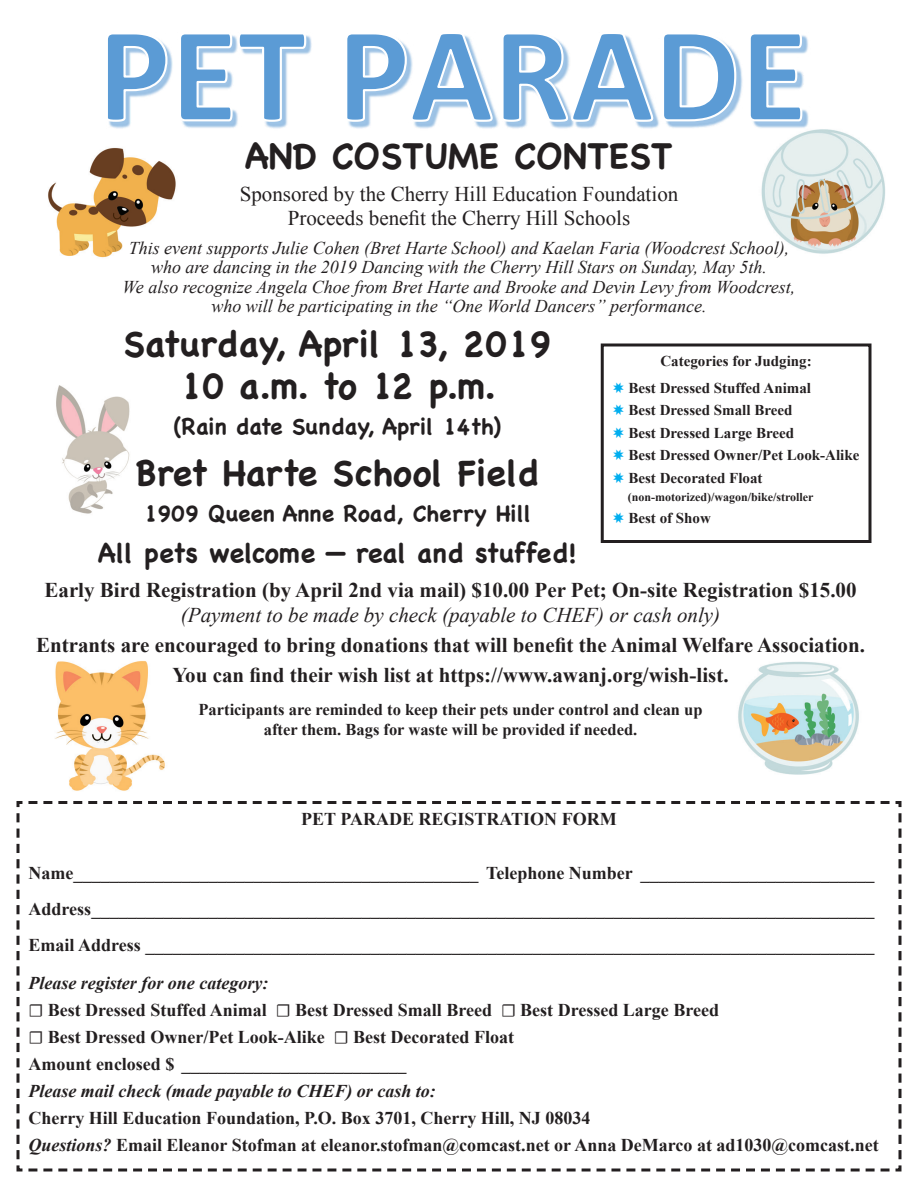
<style>
.page{position:relative;width:918px;height:1188px;background:#fff}
.page>*{position:absolute;margin:0;border:0;box-sizing:border-box;transform-origin:0 0}
.t1{font:700 36px/42px "Chalkboard SE";color:#231f20;text-align:center}
.t2{font:700 27px "Chalkboard SE";color:#231f20}
.t3{font:700 22.5px "Chalkboard SE";color:#231f20}
.t4{font:700 21px/30px "Times New Roman";color:#231f20;text-align:center}
.t5{font:21px "Times New Roman";color:#231f20}
.t6{font:italic 21px "Times New Roman";color:#231f20}
.t7{font:700 18px "Times New Roman";color:#231f20}
.t8{font:italic 18px/19.5px "Times New Roman";color:#231f20;text-align:center}
.t9{font:italic 700 18px "Times New Roman";color:#231f20}
.t10{font:700 16.5px/19.5px "Times New Roman";color:#231f20;text-align:center}
.t11{font:700 15px "Times New Roman";color:#231f20}
.t12{font:700 12px "Times New Roman";color:#231f20}
.s1{color:#00aeef}
.s2{font-family:"Minion Pro";font-weight:500}
.s3{font-style:italic}
</style>
<div class="page">
<img style="left:56px;top:385px;width:74px;height:129px">
<img style="left:48px;top:148px;width:128px;height:110px">
<img style="left:55px;top:661px;width:110px;height:130px">
<img style="left:761px;top:129px;width:124px;height:125px">
<img style="left:738px;top:661px;width:121px;height:114px">
<div style="left:601px;top:344px;width:271px;height:199px;border:3px solid #231f20"></div>
<img style="left:761px;top:129px;width:61px;height:7px">
<img style="left:109px;top:35px;width:702px;height:95px">
<svg style="left:108px;top:34px;width:696px;height:89px"></svg>
<svg style="left:16px;top:801px;width:886px;height:371px"></svg>
<p class="t1" style="left:245px;top:135px;width:429px">AND COSTUME CONTEST</p>
<p class="t5" style="left:240px;top:180px;width:440px">Sponsored by the Cherry Hill Education Foundation</p>
<p class="t5" style="left:288px;top:204px;width:344px">Proceeds benefit the Cherry Hill Schools</p>
<p class="t8" style="left:129px;top:238px;width:662px">This event supports Julie Cohen (Bret Harte School) and Kaelan Faria (Woodcrest School), who are dancing in the 2019 Dancing with the Cherry Hill Stars on Sunday, May 5th.</p>
<p class="t8" style="left:123px;top:277px;width:674px">We also recognize Angela Choe from Bret Harte and Brooke and Devin Levy from Woodcrest, who will be participating in the “One World Dancers” performance.</p>
<p class="t1" style="left:123px;top:322px;width:430px">Saturday, April 13, 2019<br>10 a.m. to 12 p.m.</p>
<p class="t3" style="left:173px;top:413px;width:329px">(Rain date Sunday, April 14th)</p>
<p class="t1" style="left:135px;top:451px;width:405px">Bret Harte School Field</p>
<p class="t3" style="left:144px;top:500px;width:389px">1909 Queen Anne Road, Cherry Hill</p>
<p class="t2" style="left:98px;top:537px;width:480px">All pets welcome — real and stuffed!</p>
<p class="t4" style="left:44px;top:574px;width:814px">Early Bird Registration (by April 2nd via mail) $10.00 Per Pet; On-site Registration $15.00</p>
<p class="t6" style="left:181px;top:601px;width:541px">(Payment to be made by check (payable to CHEF) or cash only)</p>
<p class="t4" style="left:36px;top:630px;width:830px">Entrants are encouraged to bring donations that will benefit the Animal Welfare Association.<br>You can find their wish list at https://www.awanj.org/wish-list.</p>
<p class="t10" style="left:199px;top:700px;width:506px">Participants are reminded to keep their pets under control and clean up after them. Bags for waste will be provided if needed.</p>
<p class="t11" style="left:660px;top:350px;width:153px">Categories for Judging:</p>
<p class="t11" style="left:613px;top:377px;width:200px"><span class="s1">✸</span> Best Dressed Stuffed Animal</p>
<p class="t11" style="left:613px;top:400px;width:181px"><span class="s1">✸</span> Best Dressed Small Breed</p>
<p class="t11" style="left:613px;top:422px;width:183px"><span class="s1">✸</span> Best Dressed Large Breed</p>
<p class="t11" style="left:613px;top:445px;width:248px"><span class="s1">✸</span> Best Dressed Owner/Pet Look-Alike</p>
<p class="t11" style="left:613px;top:467px;width:151px"><span class="s1">✸</span> Best Decorated Float</p>
<p class="t12" style="left:628px;top:488px;width:187px">(non-motorized)/wagon/bike/stroller</p>
<p class="t11" style="left:613px;top:508px;width:100px"><span class="s1">✸</span> Best of Show</p>
<p class="t7" style="left:301px;top:807px;width:317px">PET PARADE REGISTRATION FORM</p>
<p class="t7" style="left:28px;top:861px;width:847px">Name_____________________________________________ Telephone Number __________________________</p>
<p class="t7" style="left:28px;top:897px;width:848px">Address_______________________________________________________________________________________</p>
<p class="t7" style="left:28px;top:933px;width:847px">Email Address _________________________________________________________________________________</p>
<p class="t9" style="left:28px;top:970px;width:241px">Please register for one category:</p>
<p class="t7" style="left:28px;top:997px;width:692px"><span class="s2">☐</span> Best Dressed Stuffed Animal <span class="s2">☐</span> Best Dressed Small Breed <span class="s2">☐</span> Best Dressed Large Breed</p>
<p class="t7" style="left:28px;top:1024px;width:487px"><span class="s2">☐</span> Best Dressed Owner/Pet Look-Alike <span class="s2">☐</span> Best Decorated Float</p>
<p class="t7" style="left:28px;top:1051px;width:380px">Amount enclosed $ _________________________</p>
<p class="t9" style="left:28px;top:1078px;width:409px">Please mail check (made payable to CHEF) or cash to:</p>
<p class="t7" style="left:28px;top:1105px;width:563px">Cherry Hill Education Foundation, P.O. Box 3701, Cherry Hill, NJ 08034</p>
<p class="t7" style="left:28px;top:1132px;width:852px"><span class="s3">Questions?</span> Email Eleanor Stofman at eleanor.stofman@comcast.net or Anna DeMarco at ad1030@comcast.net</p>
</div>
